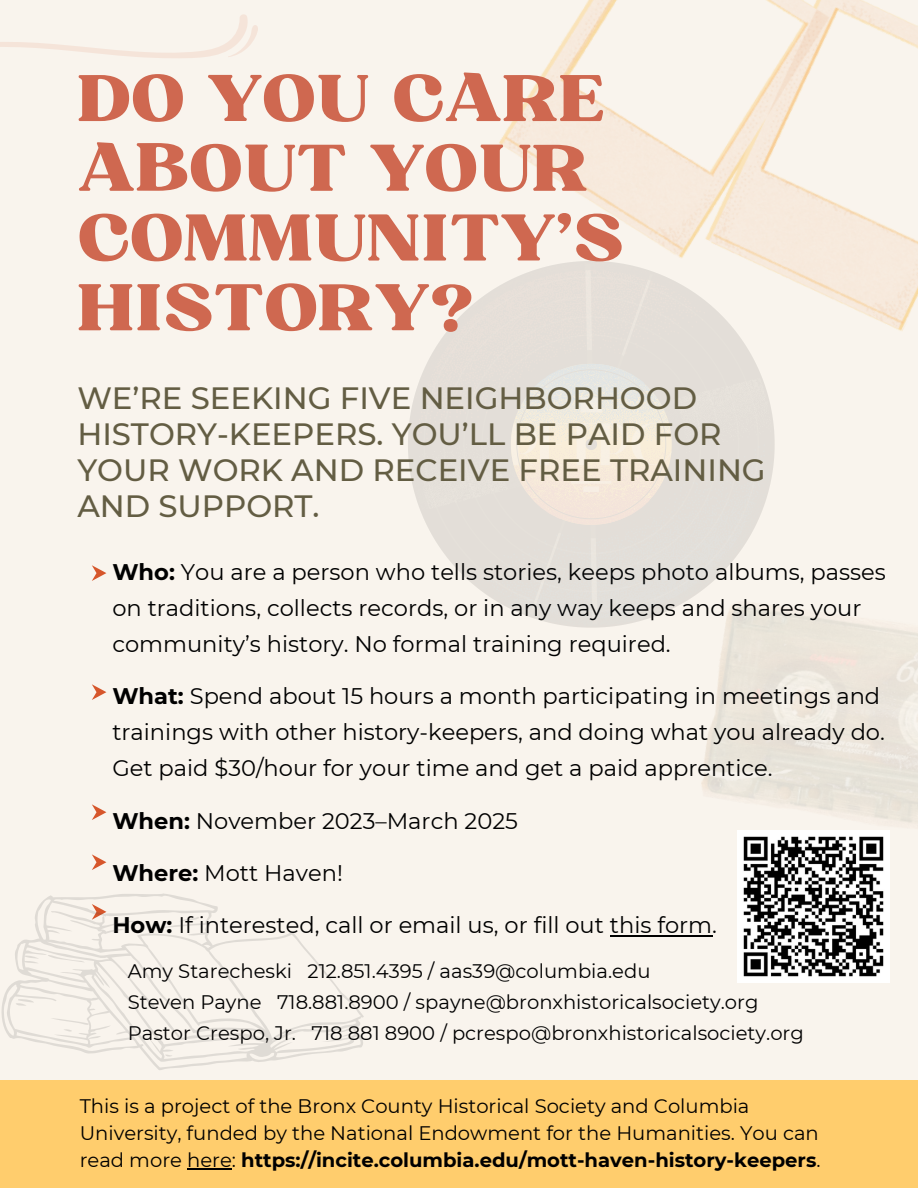
<style>
.page{position:relative;width:918px;height:1188px;background:#fff}
.page>*{position:absolute;margin:0;border:0;box-sizing:border-box;transform-origin:0 0}
.t1{font:63.6px/69.8px "Bugaki";color:#cf6850}
.t2{font:500 30.75px/36px "Montserrat";color:#635d43}
.t3{font:22.65px/36px "Montserrat";color:#000}
.t4{font:19.65px "Montserrat";color:#000}
.t5{font:19.5px/27px "Montserrat";color:#000}
.s1{font-weight:700}
</style>
<div class="page">
<div style="left:0;top:0;width:918px;height:1080px;background:#f9f4ed"></div>
<svg style="left:92px;top:565px;width:14px;height:16px"></svg>
<svg style="left:92px;top:684px;width:14px;height:16px"></svg>
<svg style="left:92px;top:804px;width:14px;height:16px"></svg>
<svg style="left:92px;top:854px;width:14px;height:16px"></svg>
<div style="left:0;top:1080px;width:918px;height:108px;background:#ffcd6d"></div>
<svg style="left:0;top:14px;width:258px;height:44px"></svg>
<img style="left:499px;top:0;width:419px;height:331px">
<img style="left:701px;top:611px;width:217px;height:236px">
<hr style="left:610px;top:935px;width:102px;height:2px;background:#000">
<svg style="left:408px;top:261px;width:367px;height:367px"></svg>
<svg style="left:411px;top:264px;width:360px;height:360px"></svg>
<svg style="left:1px;top:893px;width:363px;height:177px"></svg>
<img style="left:737px;top:830px;width:152px;height:152px">
<hr style="left:187px;top:1168px;width:45px;height:2px;background:#000">
<p class="t1" style="left:77px;top:66px;width:548px">DO YOU CARE<br>ABOUT YOUR<br>COMMUNITY’S<br>HISTORY?</p>
<p class="t2" style="left:77px;top:380px;width:690px">WE’RE SEEKING FIVE NEIGHBORHOOD<br>HISTORY-KEEPERS. YOU’LL BE PAID FOR<br>YOUR WORK AND RECEIVE FREE TRAINING<br>AND SUPPORT.</p>
<p class="t3" style="left:112px;top:554px;width:775px"><span class="s1">Who:</span> You are a person who tells stories, keeps photo albums, passes on traditions, collects records, or in any way keeps and shares your community’s history. No formal training required.</p>
<p class="t3" style="left:112px;top:678px;width:774px"><span class="s1">What:</span> Spend about 15 hours a month participating in meetings and trainings with other history-keepers, and doing what you already do.<br>Get paid $30/hour for your time and get a paid apprentice.</p>
<p class="t3" style="left:112px;top:803px;width:407px"><span class="s1">When:</span> November 2023–March 2025</p>
<p class="t3" style="left:112px;top:855px;width:232px"><span class="s1">Where:</span> Mott Haven!</p>
<p class="t3" style="left:112px;top:907px;width:606px"><span class="s1">How:</span> If interested, call or email us, or fill out this form.</p>
<p class="t4" style="left:128px;top:959px;width:524px">Amy Starecheski 212.851.4395 / aas39@columbia.edu</p>
<p class="t4" style="left:128px;top:990px;width:632px">Steven Payne 718.881.8900 / spayne@bronxhistoricalsociety.org</p>
<p class="t4" style="left:128px;top:1021px;width:678px">Pastor Crespo, Jr. 718 881 8900 / pcrespo@bronxhistoricalsociety.org</p>
<p class="t5" style="left:80px;top:1093px;width:742px">This is a project of the Bronx County Historical Society and Columbia<br>University, funded by the National Endowment for the Humanities. You can read more here: <span class="s1">https://incite.columbia.edu/mott-haven-history-keepers</span>.</p>
</div>
